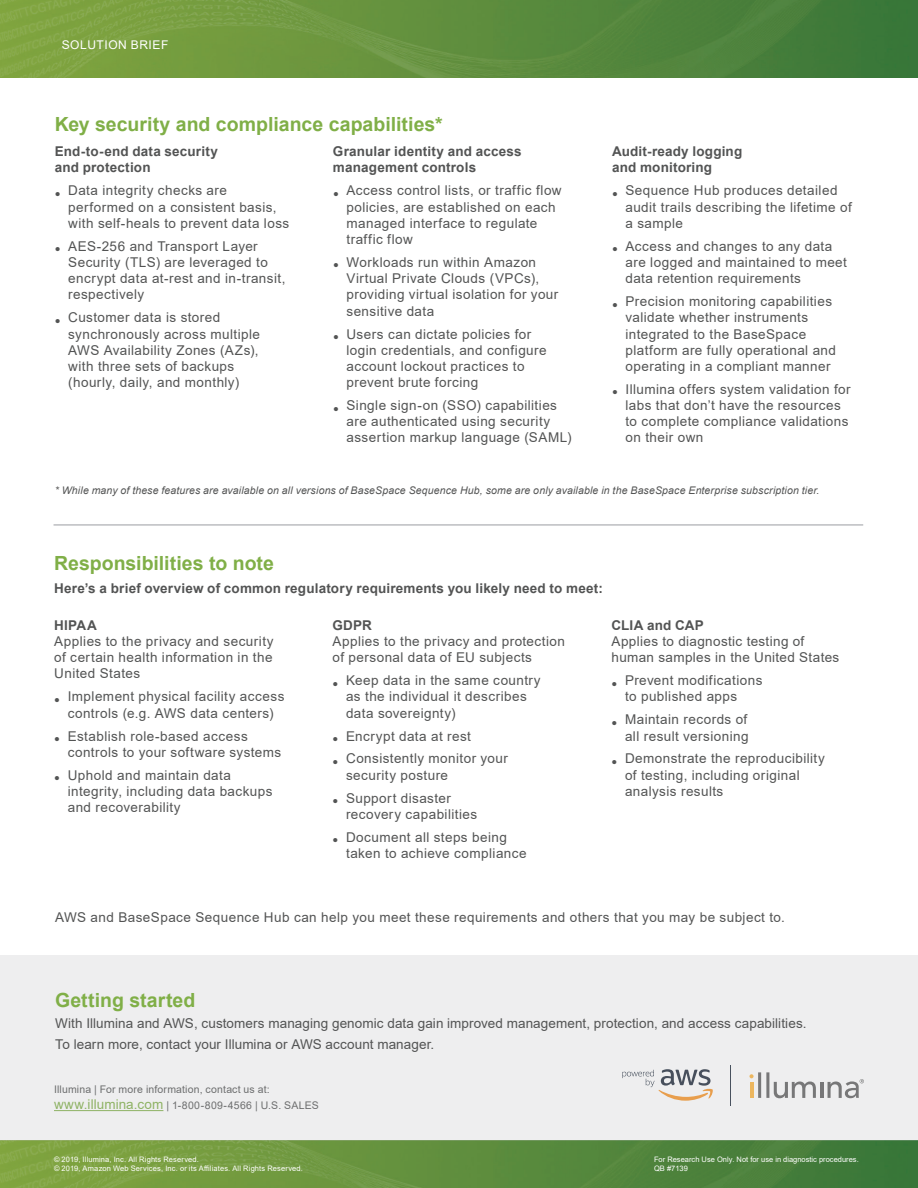
<style>
.page{position:relative;width:918px;height:1188px;background:#fff}
.page>*{position:absolute;margin:0;border:0;box-sizing:border-box;transform-origin:0 0}
.t1{font:700 19.5px "Arial";color:#80af47}
.t2{font:13.5px/16.2px "Arial";letter-spacing:.03em;color:#535454}
.t3{font:700 13.5px/16.2px "Arial";letter-spacing:.015em;color:#535454}
.t4{font:13.5px/21px "Arial";letter-spacing:.005em;color:#535454}
.t5{font:12px "Arial";letter-spacing:.045em;color:#fff}
.t6{font:italic 10.5px "Arial";letter-spacing:.015em;color:#535454}
.t7{font:10.5px/16.2px "Arial";letter-spacing:.015em;color:#535454}
.t8{font:7.5px/9px "Arial";letter-spacing:.015em;color:#fff}
.s1{font-size:16.5px}
.s2{font-size:13.5px;color:#80af47}
</style>
<div class="page">
<img style="left:0;top:0;width:918px;height:78px">
<img style="left:0;top:1141px;width:918px;height:47px">
<hr style="left:54px;top:524px;width:809px;height:2px;background:#bcbdc0">
<div style="left:0;top:955px;width:918px;height:186px;background:#eeeeef"></div>
<svg style="left:54px;top:32px;width:1px;height:26px"></svg>
<p class="t5" style="left:62px;top:37px;width:108px">SOLUTION BRIEF</p>
<h1 class="t1" style="left:55px;top:111px;width:389px">Key security and compliance capabilities*</h1>
<p class="t3" style="left:55px;top:144px;width:165px">End-to-end data security and protection</p>
<p class="t2" style="left:68px;top:182px;width:223px;text-indent:-14px"><span class="s1">•</span> Data integrity checks are performed on a consistent basis, with self-heals to prevent data loss</p>
<p class="t2" style="left:68px;top:238px;width:219px;text-indent:-14px"><span class="s1">•</span> AES-256 and Transport Layer<br>Security (TLS) are leveraged to encrypt data at-rest and in-transit, respectively</p>
<p class="t2" style="left:68px;top:309px;width:193px;text-indent:-14px"><span class="s1">•</span> Customer data is stored synchronously across multiple<br>AWS Availability Zones (AZs), with three sets of backups (hourly, daily, and monthly)</p>
<p class="t3" style="left:333px;top:144px;width:190px">Granular identity and access management controls</p>
<p class="t2" style="left:347px;top:182px;width:217px;text-indent:-14px"><span class="s1">•</span> Access control lists, or traffic flow policies, are established on each managed interface to regulate traffic flow</p>
<p class="t2" style="left:347px;top:254px;width:213px;text-indent:-14px"><span class="s1">•</span> Workloads run within Amazon<br>Virtual Private Clouds (VPCs), providing virtual isolation for your sensitive data</p>
<p class="t2" style="left:347px;top:326px;width:202px;text-indent:-14px"><span class="s1">•</span> Users can dictate policies for login credentials, and configure account lockout practices to prevent brute forcing</p>
<p class="t2" style="left:347px;top:397px;width:227px;text-indent:-14px"><span class="s1">•</span> Single sign-on (SSO) capabilities are authenticated using security assertion markup language (SAML)</p>
<p class="t3" style="left:612px;top:144px;width:132px">Audit-ready logging and monitoring</p>
<p class="t2" style="left:626px;top:182px;width:228px;text-indent:-14px"><span class="s1">•</span> Sequence Hub produces detailed audit trails describing the lifetime of a sample</p>
<p class="t2" style="left:626px;top:238px;width:223px;text-indent:-14px"><span class="s1">•</span> Access and changes to any data are logged and maintained to meet data retention requirements</p>
<p class="t2" style="left:626px;top:293px;width:212px;text-indent:-14px"><span class="s1">•</span> Precision monitoring capabilities validate whether instruments integrated to the BaseSpace platform are fully operational and operating in a compliant manner</p>
<p class="t2" style="left:626px;top:381px;width:227px;text-indent:-14px"><span class="s1">•</span> Illumina offers system validation for labs that don’t have the resources to complete compliance validations on their own</p>
<p class="t6" style="left:55px;top:483px;width:766px">* While many of these features are available on all versions of BaseSpace Sequence Hub, some are only available in the BaseSpace Enterprise subscription tier.</p>
<h1 class="t1" style="left:54px;top:550px;width:221px">Responsibilities to note</h1>
<p class="t3" style="left:54px;top:581px;width:550px">Here’s a brief overview of common regulatory requirements you likely need to meet:</p>
<p class="t3" style="left:54px;top:617px;width:44px">HIPAA</p>
<p class="t2" style="left:54px;top:633px;width:221px;text-align:justify">Applies to the privacy and security of certain health information in the United States</p>
<p class="t2" style="left:54px;top:688px;width:232px;text-align:center"><span class="s1">•</span> Implement physical facility access controls (e.g. AWS data centers)</p>
<p class="t2" style="left:68px;top:728px;width:215px;text-indent:-14px"><span class="s1">•</span> Establish role-based access controls to your software systems</p>
<p class="t2" style="left:68px;top:767px;width:206px;text-indent:-14px"><span class="s1">•</span> Uphold and maintain data integrity, including data backups and recoverability</p>
<p class="t3" style="left:333px;top:617px;width:41px">GDPR</p>
<p class="t2" style="left:333px;top:633px;width:234px">Applies to the privacy and protection of personal data of EU subjects</p>
<p class="t2" style="left:346px;top:672px;width:196px;text-indent:-14px"><span class="s1">•</span> Keep data in the same country as the individual it describes data sovereignty)</p>
<p class="t2" style="left:333px;top:728px;width:140px"><span class="s1">•</span> Encrypt data at rest</p>
<p class="t2" style="left:346px;top:751px;width:163px;text-indent:-14px"><span class="s1">•</span> Consistently monitor your security posture</p>
<p class="t2" style="left:346px;top:790px;width:133px;text-indent:-14px"><span class="s1">•</span> Support disaster recovery capabilities</p>
<p class="t2" style="left:346px;top:829px;width:182px;text-indent:-14px"><span class="s1">•</span> Document all steps being taken to achieve compliance</p>
<p class="t3" style="left:612px;top:617px;width:94px">CLIA and CAP</p>
<p class="t2" style="left:612px;top:633px;width:229px">Applies to diagnostic testing of human samples in the United States</p>
<p class="t2" style="left:625px;top:672px;width:139px;text-indent:-14px"><span class="s1">•</span> Prevent modifications to published apps</p>
<p class="t2" style="left:612px;top:711px;width:139px;text-align:right"><span class="s1">•</span> Maintain records of all result versioning</p>
<p class="t2" style="left:625px;top:751px;width:201px;text-indent:-14px"><span class="s1">•</span> Demonstrate the reproducibility of testing, including original analysis results</p>
<p class="t2" style="left:55px;top:909px;width:731px">AWS and BaseSpace Sequence Hub can help you meet these requirements and others that you may be subject to.</p>
<h1 class="t1" style="left:55px;top:986px;width:142px">Getting started</h1>
<p class="t4" style="left:55px;top:1012px;width:753px">With Illumina and AWS, customers managing genomic data gain improved management, protection, and access capabilities.<br>To learn more, contact your Illumina or AWS account manager.</p>
<p class="t7" style="left:54px;top:1081px;width:266px">Illumina | For more information, contact us at: <span class="s2">www.illumina.com</span> | 1-800-809-4566 | U.S. SALES</p>
<p class="t8" style="left:54px;top:1155px;width:250px">© 2019, Illumina, Inc. All Rights Reserved.<br>© 2019, Amazon Web Services, Inc. or its Affiliates. All Rights Reserved.</p>
<p class="t8" style="left:654px;top:1155px;width:206px">For Research Use Only. Not for use in diagnostic procedures.<br>QB #7139</p>
</div>
